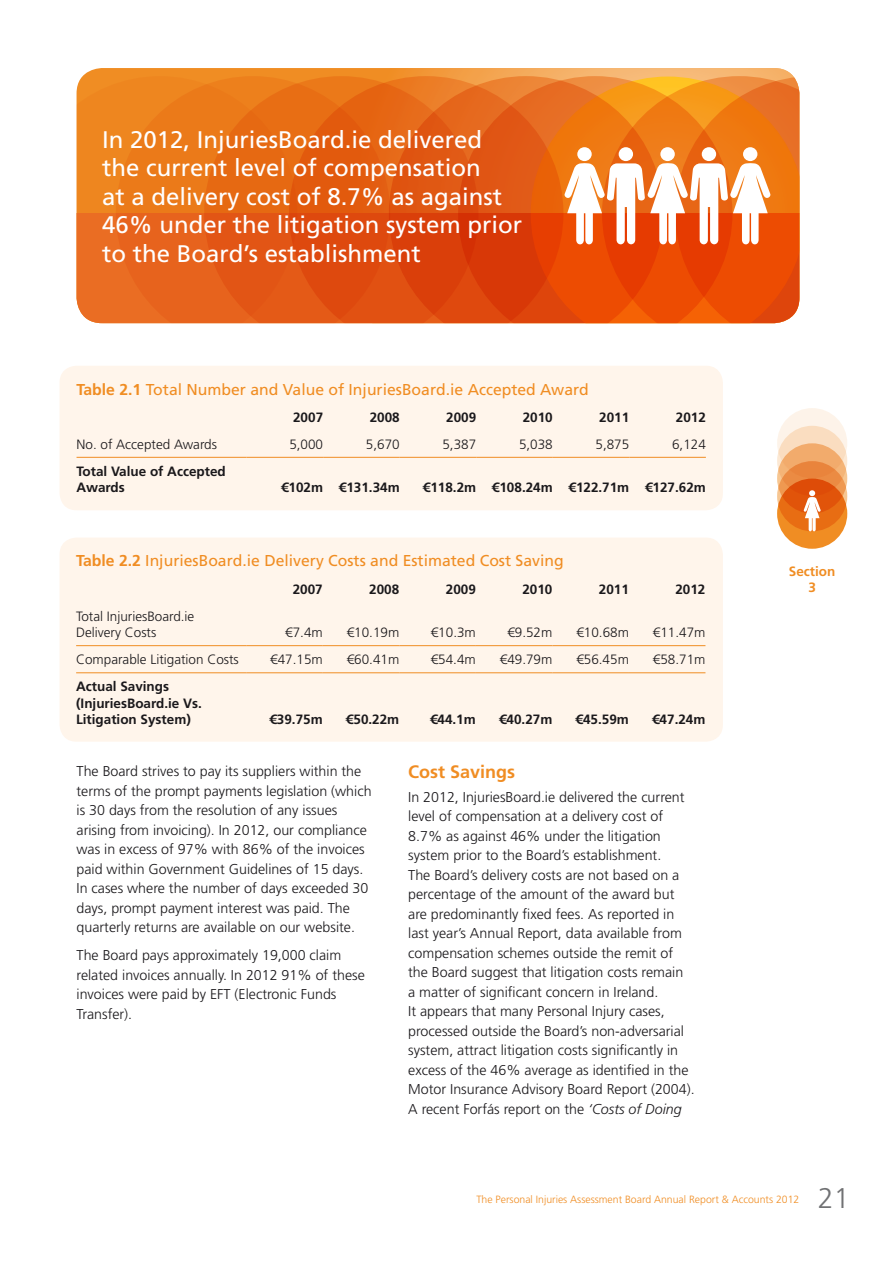
<style>
.page{position:relative;width:893px;height:1263px;background:#fff}
.page>*{position:absolute;margin:0;border:0;box-sizing:border-box;transform-origin:0 0}
.Folio{font:300 28.5px "Frutiger LT Std";color:#707173}
.t1{font:24px/28.5px "Frutiger LT Std";color:#fff}
.Head_II{font:700 18px "Frutiger LT Std";color:#f08d23}
.t2{font:15.75px "Frutiger LT Std";color:#f08d23}
.Body__2{font:300 14.25px/19.5px "Frutiger LT Std";color:#1a181b}
.t3{font:700 13.5px/16.5px "Frutiger LT Std";color:#1a181b}
.t4{font:300 13.5px/16.5px "Frutiger LT Std";color:#1a181b}
.t5{font:700 13.5px/16.5px "Frutiger LT Std";color:#f08d23;text-align:center}
.t6{font:300 10.5px "Frutiger LT Std";color:#f08d23}
.s1{font-weight:700}
.s2{font-style:italic}
</style>
<div class="page">
<svg style="left:353px;top:68px;width:440px;height:8px;background:#f4ab5c"></svg>
<svg style="left:478px;top:76px;width:85px;height:247px;background:#e15211"></svg>
<svg style="left:390px;top:76px;width:88px;height:247px;background:#df5312"></svg>
<svg style="left:297px;top:76px;width:93px;height:247px;background:#e25810"></svg>
<svg style="left:77px;top:76px;width:220px;height:247px;background:#e86f1b"></svg>
<svg style="left:564px;top:76px;width:235px;height:247px"></svg>
<div style="left:777px;top:479px;width:70px;height:70px;background:#f08d23;border-radius:50%"></div>
<svg style="left:777px;top:461px;width:70px;height:70px"></svg>
<svg style="left:777px;top:443px;width:70px;height:70px"></svg>
<svg style="left:777px;top:426px;width:70px;height:70px"></svg>
<svg style="left:777px;top:408px;width:70px;height:70px;background:#f6cba6"></svg>
<svg style="left:803px;top:490px;width:18px;height:41px"></svg>
<div style="left:60px;top:366px;width:663px;height:144px;background:#fff5eb;border-radius:17px"></div>
<hr style="left:77px;top:457px;width:170px;height:1px;background:#f08d23">
<hr style="left:247px;top:457px;width:76px;height:1px;background:#f08d23">
<hr style="left:323px;top:457px;width:77px;height:1px;background:#f08d23">
<hr style="left:400px;top:457px;width:76px;height:1px;background:#f08d23">
<hr style="left:476px;top:457px;width:77px;height:1px;background:#f08d23">
<hr style="left:553px;top:457px;width:76px;height:1px;background:#f08d23">
<hr style="left:629px;top:457px;width:77px;height:1px;background:#f08d23">
<div style="left:60px;top:537px;width:663px;height:205px;background:#fff5eb;border-radius:17px"></div>
<hr style="left:76px;top:645px;width:170px;height:1px;background:#f08d23">
<hr style="left:246px;top:645px;width:77px;height:1px;background:#f08d23">
<hr style="left:323px;top:645px;width:76px;height:1px;background:#f08d23">
<hr style="left:399px;top:645px;width:77px;height:1px;background:#f08d23">
<hr style="left:476px;top:645px;width:76px;height:1px;background:#f08d23">
<hr style="left:552px;top:645px;width:77px;height:1px;background:#f08d23">
<hr style="left:629px;top:645px;width:76px;height:1px;background:#f08d23">
<hr style="left:76px;top:672px;width:170px;height:1px;background:#f08d23">
<hr style="left:246px;top:672px;width:77px;height:1px;background:#f08d23">
<hr style="left:323px;top:672px;width:76px;height:1px;background:#f08d23">
<hr style="left:399px;top:672px;width:77px;height:1px;background:#f08d23">
<hr style="left:476px;top:672px;width:76px;height:1px;background:#f08d23">
<hr style="left:552px;top:672px;width:77px;height:1px;background:#f08d23">
<hr style="left:629px;top:672px;width:76px;height:1px;background:#f08d23">
<p class="t1" style="left:102px;top:125px;width:422px">In 2012, InjuriesBoard.ie delivered the current level of compensation<br>at a delivery cost of 8.7% as against 46% under the litigation system prior to the Board’s establishment</p>
<p class="t2" style="left:77px;top:380px;width:514px"><span class="s1">Table 2.1</span> Total Number and Value of InjuriesBoard.ie Accepted Award</p>
<p class="t3" style="left:293px;top:409px;width:32px">2007</p>
<p class="t3" style="left:370px;top:409px;width:32px">2008</p>
<p class="t3" style="left:446px;top:409px;width:32px">2009</p>
<p class="t3" style="left:523px;top:409px;width:32px">2010</p>
<p class="t3" style="left:599px;top:409px;width:32px">2011</p>
<p class="t3" style="left:676px;top:409px;width:32px">2012</p>
<p class="t4" style="left:77px;top:436px;width:142px">No. of Accepted Awards</p>
<p class="t4" style="left:289px;top:436px;width:35px">5,000</p>
<p class="t4" style="left:366px;top:436px;width:35px">5,670</p>
<p class="t4" style="left:442px;top:436px;width:35px">5,387</p>
<p class="t4" style="left:519px;top:436px;width:35px">5,038</p>
<p class="t4" style="left:595px;top:436px;width:35px">5,875</p>
<p class="t4" style="left:672px;top:436px;width:35px">6,124</p>
<p class="t3" style="left:77px;top:463px;width:151px">Total Value of Accepted<br>Awards</p>
<p class="t3" style="left:281px;top:480px;width:120px">€102m €131.34m</p>
<p class="t3" style="left:423px;top:480px;width:284px">€118.2m €108.24m €122.71m €127.62m</p>
<p class="t2" style="left:76px;top:552px;width:489px"><span class="s1">Table 2.2</span> InjuriesBoard.ie Delivery Costs and Estimated Cost Saving</p>
<p class="t3" style="left:293px;top:581px;width:32px">2007</p>
<p class="t3" style="left:369px;top:581px;width:32px">2008</p>
<p class="t3" style="left:446px;top:581px;width:32px">2009</p>
<p class="t3" style="left:522px;top:581px;width:32px">2010</p>
<p class="t3" style="left:599px;top:581px;width:32px">2011</p>
<p class="t3" style="left:675px;top:581px;width:32px">2012</p>
<p class="t4" style="left:76px;top:608px;width:120px">Total InjuriesBoard.ie<br>Delivery Costs</p>
<p class="t4" style="left:285px;top:624px;width:39px">€7.4m</p>
<p class="t4" style="left:347px;top:624px;width:54px">€10.19m</p>
<p class="t4" style="left:431px;top:624px;width:47px">€10.3m</p>
<p class="t4" style="left:507px;top:624px;width:47px">€9.52m</p>
<p class="t4" style="left:576px;top:624px;width:54px">€10.68m</p>
<p class="t4" style="left:653px;top:624px;width:54px">€11.47m</p>
<p class="t4" style="left:76px;top:652px;width:164px">Comparable Litigation Costs</p>
<p class="t4" style="left:270px;top:652px;width:54px">€47.15m</p>
<p class="t4" style="left:347px;top:652px;width:54px">€60.41m</p>
<p class="t4" style="left:431px;top:652px;width:47px">€54.4m</p>
<p class="t4" style="left:500px;top:652px;width:54px">€49.79m</p>
<p class="t4" style="left:576px;top:652px;width:54px">€56.45m</p>
<p class="t4" style="left:653px;top:652px;width:54px">€58.71m</p>
<p class="t3" style="left:76px;top:678px;width:127px">Actual Savings (InjuriesBoard.ie Vs.<br>Litigation System)</p>
<p class="t3" style="left:269px;top:711px;width:55px">€39.75m</p>
<p class="t3" style="left:346px;top:711px;width:55px">€50.22m</p>
<p class="t3" style="left:430px;top:711px;width:47px">€44.1m</p>
<p class="t3" style="left:499px;top:711px;width:55px">€40.27m</p>
<p class="t3" style="left:576px;top:711px;width:55px">€45.59m</p>
<p class="t3" style="left:652px;top:711px;width:55px">€47.24m</p>
<p class="Body__2" style="left:77px;top:762px;width:297px">The Board strives to pay its suppliers within the terms of the prompt payments legislation (which is 30 days from the resolution of any issues arising from invoicing). In 2012, our compliance was in excess of 97% with 86% of the invoices paid within Government Guidelines of 15 days.<br>In cases where the number of days exceeded 30 days, prompt payment interest was paid. The quarterly returns are available on our website.</p>
<p class="Body__2" style="left:77px;top:946px;width:290px">The Board pays approximately 19,000 claim related invoices annually. In 2012 91% of these invoices were paid by EFT (Electronic Funds Transfer).</p>
<p class="Head_II" style="left:408px;top:761px;width:109px">Cost Savings</p>
<p class="Body__2" style="left:408px;top:787px;width:288px">In 2012, InjuriesBoard.ie delivered the current level of compensation at a delivery cost of 8.7% as against 46% under the litigation system prior to the Board’s establishment.<br>The Board’s delivery costs are not based on a percentage of the amount of the award but are predominantly fixed fees. As reported in last year’s Annual Report, data available from compensation schemes outside the remit of the Board suggest that litigation costs remain<br>a matter of significant concern in Ireland.<br>It appears that many Personal Injury cases, processed outside the Board’s non-adversarial system, attract litigation costs significantly in excess of the 46% average as identified in the Motor Insurance Advisory Board Report (2004).<br>A recent Forfás report on the <span class="s2">‘Costs of Doing</span></p>
<p class="t5" style="left:789px;top:563px;width:48px">Section<br>3</p>
<p class="t6" style="left:476px;top:1194px;width:325px">The Personal Injuries Assessment Board Annual Report &amp; Accounts 2012</p>
<p class="Folio" style="left:818px;top:1182px;width:33px">21</p>
</div>
